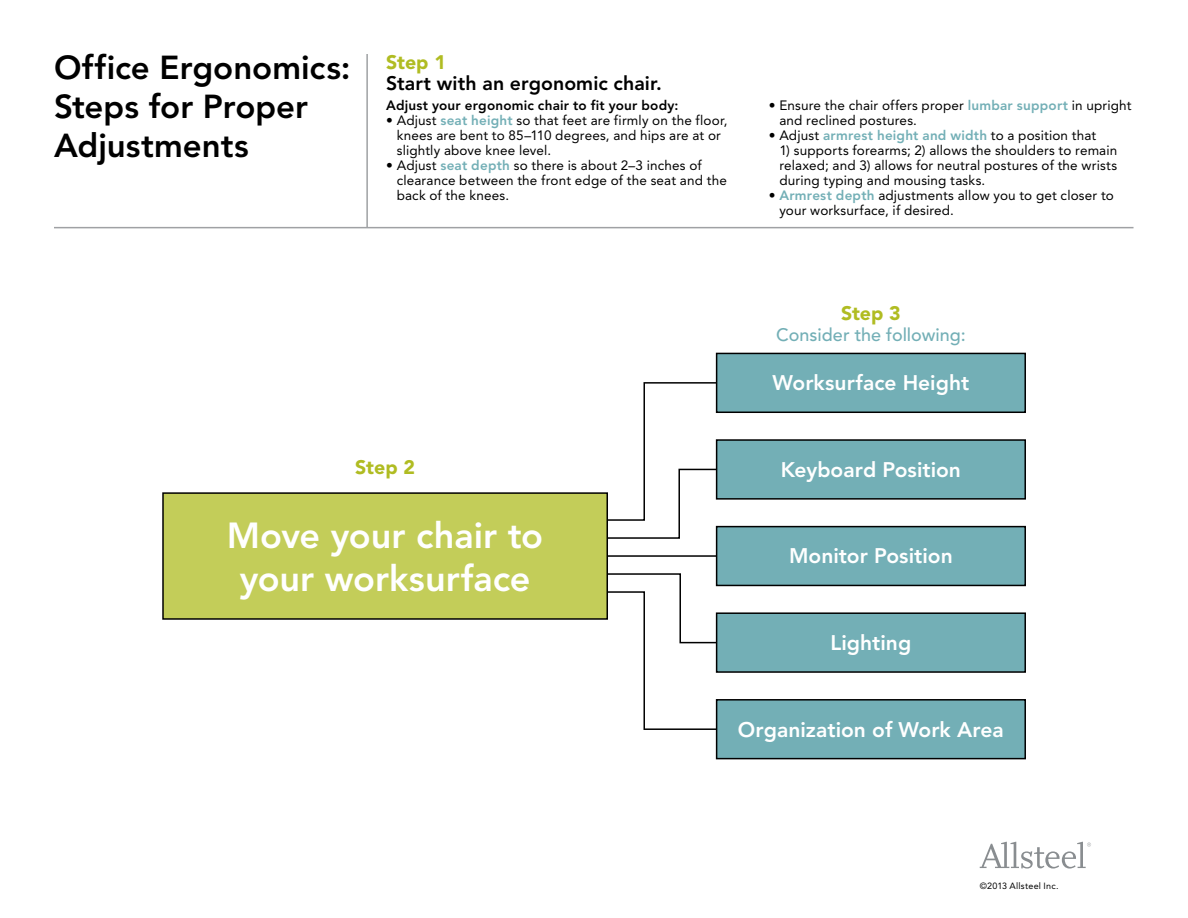
<style>
.page{position:relative;width:1188px;height:918px;background:#fff}
.page>*{position:absolute;margin:0;border:0;box-sizing:border-box;transform-origin:0 0}
.t1{font:800 36px/43.5px "Avenir";color:#fff;text-align:center}
.t2{font:800 33px/39px "Avenir";color:#000}
.t3{font:800 21px "Avenir";color:#fff}
.t4{font:800 19.5px "Avenir";letter-spacing:.005em;color:#000}
.t5{font:900 19.5px "Avenir";color:#b0bc22}
.t6{font:500 18px "Avenir";color:#73afb6}
.t7{font:13.5px/15px "Avenir";letter-spacing:.01em;color:#000}
.t8{font:800 13.5px "Avenir";letter-spacing:.015em;color:#000}
.t9{font:9px "Avenir";letter-spacing:.025em;color:#000}
.s1{font-weight:800;color:#73afb6}
</style>
<div class="page">
<svg style="left:980px;top:842px;width:111px;height:27px"></svg>
<hr style="left:366px;top:54px;width:2px;height:174px;background:#9fa1a4">
<hr style="left:54px;top:227px;width:1080px;height:1px;background:#9fa1a4">
<hr style="left:596px;top:555px;width:142px;height:2px;background:#000">
<svg style="left:608px;top:381px;width:125px;height:159px"></svg>
<svg style="left:608px;top:573px;width:121px;height:158px"></svg>
<div style="left:717px;top:353px;width:308px;height:59px;background:#73afb6"></div>
<div style="left:716px;top:353px;width:310px;height:60px;border:2px solid #000"></div>
<div style="left:717px;top:440px;width:308px;height:59px;background:#73afb6"></div>
<div style="left:716px;top:439px;width:310px;height:61px;border:2px solid #000"></div>
<div style="left:717px;top:527px;width:308px;height:58px;background:#73afb6"></div>
<div style="left:716px;top:526px;width:310px;height:60px;border:2px solid #000"></div>
<div style="left:717px;top:613px;width:308px;height:59px;background:#73afb6"></div>
<div style="left:716px;top:612px;width:310px;height:61px;border:2px solid #000"></div>
<div style="left:717px;top:700px;width:308px;height:59px;background:#73afb6"></div>
<div style="left:716px;top:699px;width:310px;height:60px;border:2px solid #000"></div>
<div style="left:163px;top:493px;width:444px;height:126px;background:#c3cd59"></div>
<div style="left:162px;top:492px;width:446px;height:128px;border:2px solid #000"></div>
<h2 class="t2" style="left:54px;top:48px;width:298px">Office Ergonomics:<br>Steps for Proper<br>Adjustments</h2>
<h3 class="t5" style="left:386px;top:51px;width:61px">Step 1</h3>
<h3 class="t4" style="left:386px;top:72px;width:277px">Start with an ergonomic chair.</h3>
<p class="t8" style="left:386px;top:97px;width:294px">Adjust your ergonomic chair to fit your body:</p>
<p class="t7" style="left:397px;top:113px;width:332px;text-indent:-11px">• Adjust <span class="s1">seat height</span> so that feet are firmly on the floor, knees are bent to 85–110 degrees, and hips are at or slightly above knee level.</p>
<p class="t7" style="left:397px;top:158px;width:332px;text-indent:-11px">• Adjust <span class="s1">seat depth</span> so there is about 2–3 inches of clearance between the front edge of the seat and the back of the knees.</p>
<p class="t7" style="left:779px;top:98px;width:354px;text-indent:-11px">• Ensure the chair offers proper <span class="s1">lumbar support</span> in upright and reclined postures.</p>
<p class="t7" style="left:769px;top:128px;width:329px">• Adjust <span class="s1">armrest height and width</span> to a position that</p>
<p class="t7" style="left:779px;top:143px;width:339px;text-align:justify">1) supports forearms; 2) allows the shoulders to remain relaxed; and 3) allows for neutral postures of the wrists during typing and mousing tasks.</p>
<p class="t7" style="left:779px;top:188px;width:336px;text-indent:-11px">• <span class="s1">Armrest depth</span> adjustments allow you to get closer to your worksurface, if desired.</p>
<h3 class="t5" style="left:355px;top:456px;width:61px">Step 2</h3>
<h1 class="t1" style="left:227px;top:513px;width:318px">Move your chair to your worksurface</h1>
<h3 class="t5" style="left:841px;top:301px;width:61px">Step 3</h3>
<h3 class="t6" style="left:776px;top:324px;width:191px">Consider the following:</h3>
<h3 class="t3" style="left:773px;top:370px;width:198px">Worksurface Height</h3>
<h3 class="t3" style="left:781px;top:457px;width:182px">Keyboard Position</h3>
<h3 class="t3" style="left:789px;top:544px;width:165px">Monitor Position</h3>
<h3 class="t3" style="left:831px;top:630px;width:82px">Lighting</h3>
<h3 class="t3" style="left:738px;top:717px;width:268px">Organization of Work Area</h3>
<p class="t9" style="left:980px;top:880px;width:80px">©2013 Allsteel Inc.</p>
</div>
